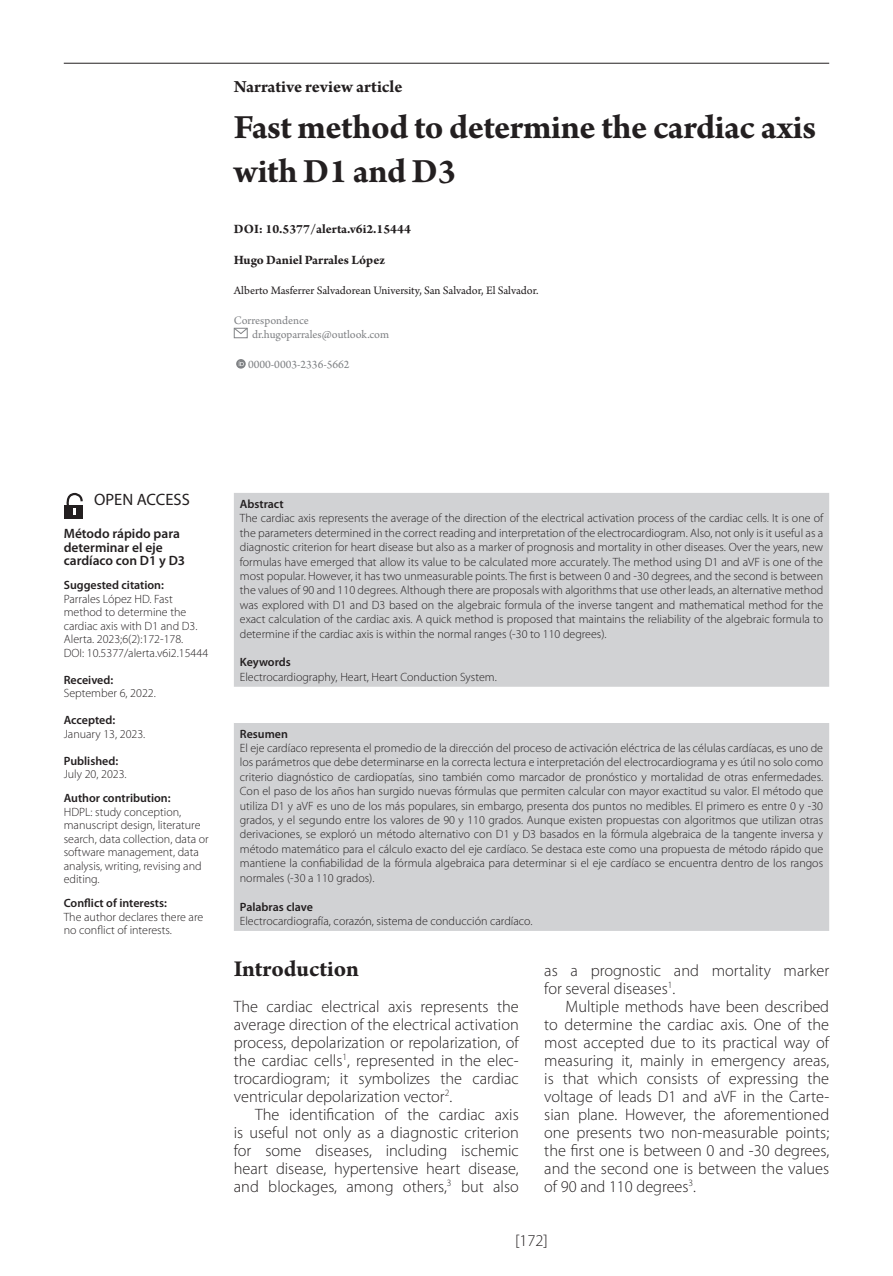
<style>
.page{position:relative;width:893px;height:1276px;background:#fff}
.page>*{position:absolute;margin:0;border:0;box-sizing:border-box;transform-origin:0 0}
.Titulo_de_Articulo{font:700 36px/43.2px "Arno Pro";letter-spacing:-.015em;color:#231f20}
.TITULO{font:700 24px "Arno Pro";color:#231f20}
.Nombre_de_Seccion{font:700 18px "Arno Pro";letter-spacing:-.005em;color:#231f20}
.Segundo_parrafo{font:300 16.5px/18px "Myriad Pro";color:#231f20;text-align:justify}
.Primer_parrafo{font:300 16.5px/18px "Myriad Pro";color:#231f20;text-align:justify}
.ACCESO_ABIERTO{font:16.5px "Myriad Pro";color:#231f20}
.Titulo_ingles{font:600 13.5px/13.5px "Myriad Pro";color:#231f20}
.DOI{font:700 13.5px "Arno Pro";color:#231f20}
.Autor_Autores{font:700 13.5px "Arno Pro";letter-spacing:-.005em;color:#231f20}
.Cuerpo{font:300 12px/14.4px "Myriad Pro";color:#231f20;text-align:justify}
.Cuerpo_texto{font:300 12px/13.5px "Myriad Pro";color:#231f20}
.Afiliacion{font:12px "Arno Pro";color:#231f20}
.Cuerpo_Ingles{font:300 12px "Myriad Pro";color:#231f20}
.Titulos{font:600 12px "Myriad Pro";color:#231f20}
.Correspondencia{font:12px/14.4px "Arno Pro";color:#808285}
.Cuerpo_texto-2{font:600 12px "Myriad Pro";color:#231f20}
.Subtitulo{font:600 12px "Myriad Pro";color:#231f20}
.ORCID{font:12px "Arno Pro";color:#808285}
</style>
<div class="page">
<hr style="left:64px;top:63px;width:765px;height:1px;background:#231f20">
<div style="left:64px;top:505px;width:19px;height:14px;background:#231f20"></div>
<svg style="left:66px;top:494px;width:17px;height:21px"></svg>
<div style="left:234px;top:493px;width:595px;height:438px;background:#d1d2d4"></div>
<div style="left:234px;top:687px;width:595px;height:35px;background:#fff"></div>
<div style="left:234px;top:328px;width:14px;height:10px;border:1px solid #808285"></div>
<svg style="left:233px;top:327px;width:15px;height:7px"></svg>
<svg style="left:236px;top:359px;width:10px;height:10px"></svg>
<p class="Nombre_de_Seccion" style="left:234px;top:77px;width:170px">Narrative review article</p>
<p class="Titulo_de_Articulo" style="left:234px;top:108px;width:584px">Fast method to determine the cardiac axis with D1 and D3</p>
<p class="DOI" style="left:234px;top:221px;width:179px">DOI: 10.5377/alerta.v6i2.15444</p>
<p class="Autor_Autores" style="left:234px;top:252px;width:153px">Hugo Daniel Parrales López</p>
<p class="Afiliacion" style="left:234px;top:283px;width:306px">Alberto Masferrer Salvadorean University, San Salvador, El Salvador.</p>
<p class="Correspondencia" style="left:252px;top:313px;width:139px;text-indent:-18px">Correspondence dr.hugoparrales@outlook.com</p>
<p class="ORCID" style="left:248px;top:357px;width:103px">0000-0003-2336-5662</p>
<p class="ACCESO_ABIERTO" style="left:94px;top:489px;width:97px">OPEN ACCESS</p>
<p class="Subtitulo" style="left:240px;top:496px;width:45px">Abstract</p>
<p class="Cuerpo" style="left:240px;top:511px;width:585px">The cardiac axis represents the average of the direction of the electrical activation process of the cardiac cells. It is one of the parameters determined in the correct reading and interpretation of the electrocardiogram. Also, not only is it useful as a diagnostic criterion for heart disease but also as a marker of prognosis and mortality in other diseases. Over the years, new formulas have emerged that allow its value to be calculated more accurately. The method using D1 and aVF is one of the most popular. However, it has two unmeasurable points. The first is between 0 and -30 degrees, and the second is between the values of 90 and 110 degrees. Although there are proposals with algorithms that use other leads, an alternative method was explored with D1 and D3 based on the algebraic formula of the inverse tangent and mathematical method for the exact calculation of the cardiac axis. A quick method is proposed that maintains the reliability of the algebraic formula to determine if the cardiac axis is within the normal ranges (-30 to 110 degrees).</p>
<p class="Subtitulo" style="left:240px;top:654px;width:52px">Keywords</p>
<p class="Cuerpo_Ingles" style="left:240px;top:669px;width:258px">Electrocardiography, Heart, Heart Conduction System.</p>
<p class="Titulo_ingles" style="left:64px;top:526px;width:123px">Método rápido para determinar el eje cardíaco con D1 y D3</p>
<p class="Titulos" style="left:64px;top:577px;width:102px">Suggested citation:</p>
<p class="Cuerpo_texto" style="left:64px;top:592px;width:146px">Parrales López HD. Fast method to determine the cardiac axis with D1 and D3.<br>Alerta. 2023;6(2):172-178.<br>DOI: 10.5377/alerta.v6i2.15444</p>
<p class="Titulos" style="left:64px;top:672px;width:51px">Received:</p>
<p class="Cuerpo_texto" style="left:64px;top:686px;width:94px">September 6, 2022.</p>
<p class="Titulos" style="left:64px;top:712px;width:53px">Accepted:</p>
<p class="Cuerpo_texto" style="left:64px;top:727px;width:83px">January 13, 2023.</p>
<p class="Titulos" style="left:64px;top:753px;width:56px">Published:</p>
<p class="Cuerpo_texto" style="left:64px;top:767px;width:64px">July 20, 2023.</p>
<p class="Cuerpo_texto-2" style="left:64px;top:790px;width:108px">Author contribution:</p>
<p class="Cuerpo_texto" style="left:64px;top:805px;width:146px">HDPL: study conception, manuscript design, literature search, data collection, data or software management, data analysis, writing, revising and editing.</p>
<p class="Cuerpo_texto-2" style="left:64px;top:895px;width:105px">Conflict of interests:</p>
<p class="Cuerpo_texto" style="left:64px;top:910px;width:141px">The author declares there are no conflict of interests.</p>
<p class="Subtitulo" style="left:240px;top:726px;width:50px">Resumen</p>
<p class="Cuerpo" style="left:240px;top:741px;width:585px">El eje cardíaco representa el promedio de la dirección del proceso de activación eléctrica de las células cardíacas, es uno de los parámetros que debe determinarse en la correcta lectura e interpretación del electrocardiograma y es útil no solo como criterio diagnóstico de cardiopatías, sino también como marcador de pronóstico y mortalidad de otras enfermedades.<br>Con el paso de los años han surgido nuevas fórmulas que permiten calcular con mayor exactitud su valor. El método que utiliza D1 y aVF es uno de los más populares, sin embargo, presenta dos puntos no medibles. El primero es entre 0 y -30 grados, y el segundo entre los valores de 90 y 110 grados. Aunque existen propuestas con algoritmos que utilizan otras derivaciones, se exploró un método alternativo con D1 y D3 basados en la fórmula algebraica de la tangente inversa y método matemático para el cálculo exacto del eje cardíaco. Se destaca este como una propuesta de método rápido que mantiene la confiabilidad de la fórmula algebraica para determinar si el eje cardíaco se encuentra dentro de los rangos normales (-30 a 110 grados).</p>
<p class="Subtitulo" style="left:240px;top:899px;width:75px">Palabras clave</p>
<p class="Cuerpo" style="left:240px;top:913px;width:294px">Electrocardiografía, corazón, sistema de conducción cardíaco.</p>
<p class="TITULO" style="left:234px;top:954px;width:127px">Introduction</p>
<p class="Primer_parrafo" style="left:234px;top:997px;width:286px">The cardiac electrical axis represents the average direction of the electrical activation process, depolarization or repolarization, of the cardiac cells<sup>1</sup>, represented in the elec&shy;trocardiogram; it symbolizes the cardiac ventricular depolarization vector<sup>2</sup>.</p>
<p class="Segundo_parrafo" style="left:234px;top:1105px;width:286px;text-indent:21px">The identification of the cardiac axis is useful not only as a diagnostic criterion for some diseases, including ischemic heart disease, hypertensive heart disease, and blockages, among others,<sup>3</sup> but also</p>
<p class="Segundo_parrafo" style="left:544px;top:961px;width:286px">as a prognostic and mortality marker for several diseases<sup>1</sup>.</p>
<p class="Segundo_parrafo" style="left:544px;top:997px;width:286px;text-indent:21px">Multiple methods have been described to determine the cardiac axis. One of the most accepted due to its practical way of measuring it, mainly in emergency areas, is that which consists of expressing the voltage of leads D1 and aVF in the Carte&shy;sian plane. However, the aforementioned one presents two non-measurable points; the first one is between 0 and -30 degrees, and the second one is between the values of 90 and 110 degrees<sup>3</sup>.</p>
<h3 class="Segundo_parrafo" style="left:515px;top:1231px;width:34px">[172]</h3>
</div>
